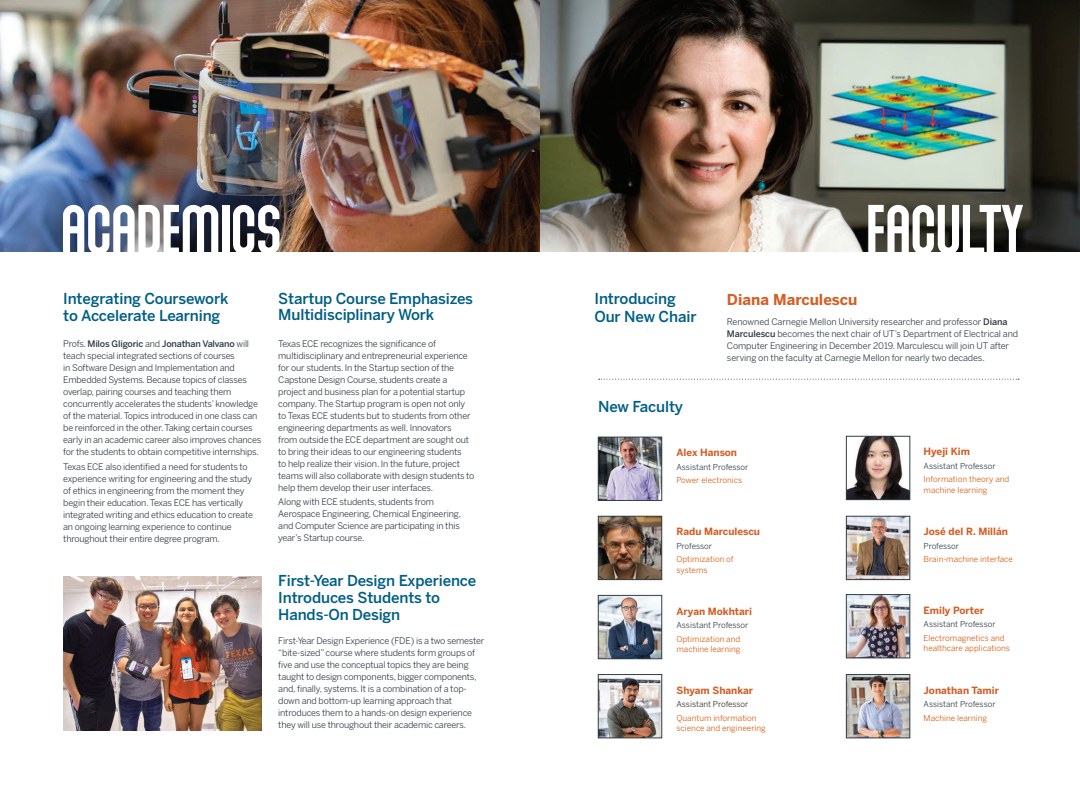
<style>
.page{position:relative;width:1080px;height:792px;background:#fff}
.page>*{position:absolute;margin:0;border:0;box-sizing:border-box;transform-origin:0 0}
.Sectra{font:60px "Abraham";letter-spacing:-.01em;color:#fff}
.t1{font:500 15px/17px "Benton Sans";letter-spacing:-.01em;color:#005f85}
.t2{font:700 15px "Benton Sans";color:#d35f27}
.t3{font:700 9.9px "Benton Sans";color:#d35f27}
.Sectra-2{font:9px/12px "Benton Sans";letter-spacing:-.02em;color:#313e48}
.t4{font:8.1px/10.8px "Benton Sans";color:#d75d14}
.t5{font:8.1px "Benton Sans";letter-spacing:-.01em;color:#313e48}
.t6{font:8.1px "Benton Sans";letter-spacing:-.01em;color:#392e2c}
.s1{font-weight:500}
</style>
<div class="page">
<img style="left:0;top:0;width:1080px;height:251px">
<img style="left:63px;top:577px;width:198px;height:154px">
<img style="left:600px;top:518px;width:60px;height:60px">
<div style="left:598px;top:516px;width:64px;height:64px;border:1px solid #313e48"></div>
<img style="left:848px;top:438px;width:60px;height:60px">
<div style="left:846px;top:436px;width:64px;height:64px;border:1px solid #313e48"></div>
<img style="left:600px;top:439px;width:60px;height:60px">
<div style="left:598px;top:437px;width:64px;height:64px;border:1px solid #313e48"></div>
<img style="left:848px;top:518px;width:60px;height:60px">
<div style="left:846px;top:516px;width:64px;height:64px;border:1px solid #313e48"></div>
<img style="left:600px;top:676px;width:60px;height:60px">
<div style="left:598px;top:674px;width:64px;height:64px;border:1px solid #313e48"></div>
<img style="left:848px;top:596px;width:60px;height:60px">
<div style="left:846px;top:594px;width:64px;height:64px;border:1px solid #313e48"></div>
<img style="left:600px;top:597px;width:60px;height:60px">
<div style="left:598px;top:595px;width:64px;height:64px;border:1px solid #313e48"></div>
<img style="left:848px;top:676px;width:60px;height:60px">
<div style="left:846px;top:674px;width:64px;height:64px;border:1px solid #313e48"></div>
<svg style="left:599px;top:379px;width:420px;height:1px"></svg>
<p class="Sectra" style="left:63px;top:186px;width:222px">ACADEMICS</p>
<p class="t1" style="left:63px;top:289px;width:167px">Integrating Coursework to Accelerate Learning</p>
<p class="Sectra-2" style="left:63px;top:338px;width:199px">Profs. <span class="s1">Milos Gligoric</span> and <span class="s1">Jonathan Valvano</span> will teach special integrated sections of courses<br>in Software Design and Implementation and Embedded Systems. Because topics of classes overlap, pairing courses and teaching them concurrently accelerates the students’ knowledge of the material. Topics introduced in one class can be reinforced in the other. Taking certain courses early in an academic career also improves chances for the students to obtain competitive internships.</p>
<p class="Sectra-2" style="left:63px;top:460px;width:191px">Texas ECE also identified a need for students to experience writing for engineering and the study of ethics in engineering from the moment they begin their education. Texas ECE has vertically integrated writing and ethics education to create an ongoing learning experience to continue throughout their entire degree program.</p>
<p class="t1" style="left:278px;top:290px;width:196px;line-height:16px">Startup Course Emphasizes<br>Multidisciplinary Work</p>
<p class="Sectra-2" style="left:278px;top:337px;width:198px">Texas ECE recognizes the significance of multidisciplinary and entrepreneurial experience for our students. In the Startup section of the Capstone Design Course, students create a project and business plan for a potential startup company. The Startup program is open not only to Texas ECE students but to students from other engineering departments as well. Innovators<br>from outside the ECE department are sought out to bring their ideas to our engineering students<br>to help realize their vision. In the future, project teams will also collaborate with design students to help them develop their user interfaces.</p>
<p class="Sectra-2" style="left:278px;top:496px;width:184px">Along with ECE students, students from Aerospace Engineering, Chemical Engineering, and Computer Science are participating in this year’s Startup course.</p>
<p class="t1" style="left:278px;top:571px;width:199px">First-Year Design Experience<br>Introduces Students to<br>Hands-On Design</p>
<p class="Sectra-2" style="left:278px;top:635px;width:208px">First-Year Design Experience (FDE) is a two semester “bite-sized” course where students form groups of five and use the conceptual topics they are being taught to design components, bigger components, and, finally, systems. It is a combination of a top&shy;down and bottom-up learning approach that introduces them to a hands-on design experience they will use throughout their academic careers.</p>
<p class="t1" style="left:595px;top:290px;width:83px">Introducing</p>
<p class="t1" style="left:595px;top:308px;width:104px">Our New Chair</p>
<p class="t1" style="left:598px;top:398px;width:86px">New Faculty</p>
<p class="Sectra" style="left:868px;top:186px;width:161px">FACULTY</p>
<p class="t2" style="left:727px;top:290px;width:132px">Diana Marculescu</p>
<p class="Sectra-2" style="left:727px;top:315px;width:293px">Renowned Carnegie Mellon University researcher and professor <span class="s1">Diana Marculescu</span> becomes the next chair of UT’s Department of Electrical and Computer Engineering in December 2019. Marculescu will join UT after serving on the faculty at Carnegie Mellon for nearly two decades.</p>
<p class="t3" style="left:677px;top:447px;width:62px">Alex Hanson</p>
<p class="t5" style="left:677px;top:462px;width:73px">Assistant Professor</p>
<p class="t4" style="left:677px;top:475px;width:67px">Power electronics</p>
<p class="t3" style="left:677px;top:526px;width:85px">Radu Marculescu</p>
<p class="t5" style="left:677px;top:541px;width:37px">Professor</p>
<p class="t4" style="left:677px;top:554px;width:59px">Optimization of systems</p>
<p class="t3" style="left:677px;top:605px;width:77px">Aryan Mokhtari</p>
<p class="t5" style="left:677px;top:620px;width:73px">Assistant Professor</p>
<p class="t4" style="left:677px;top:633px;width:65px">Optimization and machine learning</p>
<p class="t3" style="left:677px;top:684px;width:78px">Shyam Shankar</p>
<p class="t6" style="left:677px;top:699px;width:73px">Assistant Professor</p>
<p class="t4" style="left:677px;top:712px;width:91px">Quantum information science and engineering</p>
<p class="t3" style="left:924px;top:446px;width:48px">Hyeji Kim</p>
<p class="t5" style="left:924px;top:461px;width:73px">Assistant Professor</p>
<p class="t4" style="left:924px;top:474px;width:87px">Information theory and machine learning</p>
<p class="t3" style="left:924px;top:526px;width:86px">José del R. Millán</p>
<p class="t5" style="left:924px;top:541px;width:37px">Professor</p>
<p class="t4" style="left:924px;top:554px;width:91px">Brain-machine interface</p>
<p class="t3" style="left:924px;top:604px;width:62px">Emily Porter</p>
<p class="t5" style="left:924px;top:619px;width:73px">Assistant Professor</p>
<p class="t4" style="left:924px;top:632px;width:88px">Electromagnetics and healthcare applications</p>
<p class="t3" style="left:924px;top:684px;width:77px">Jonathan Tamir</p>
<p class="t5" style="left:924px;top:699px;width:73px">Assistant Professor</p>
<p class="t4" style="left:924px;top:712px;width:65px">Machine learning</p>
</div>
